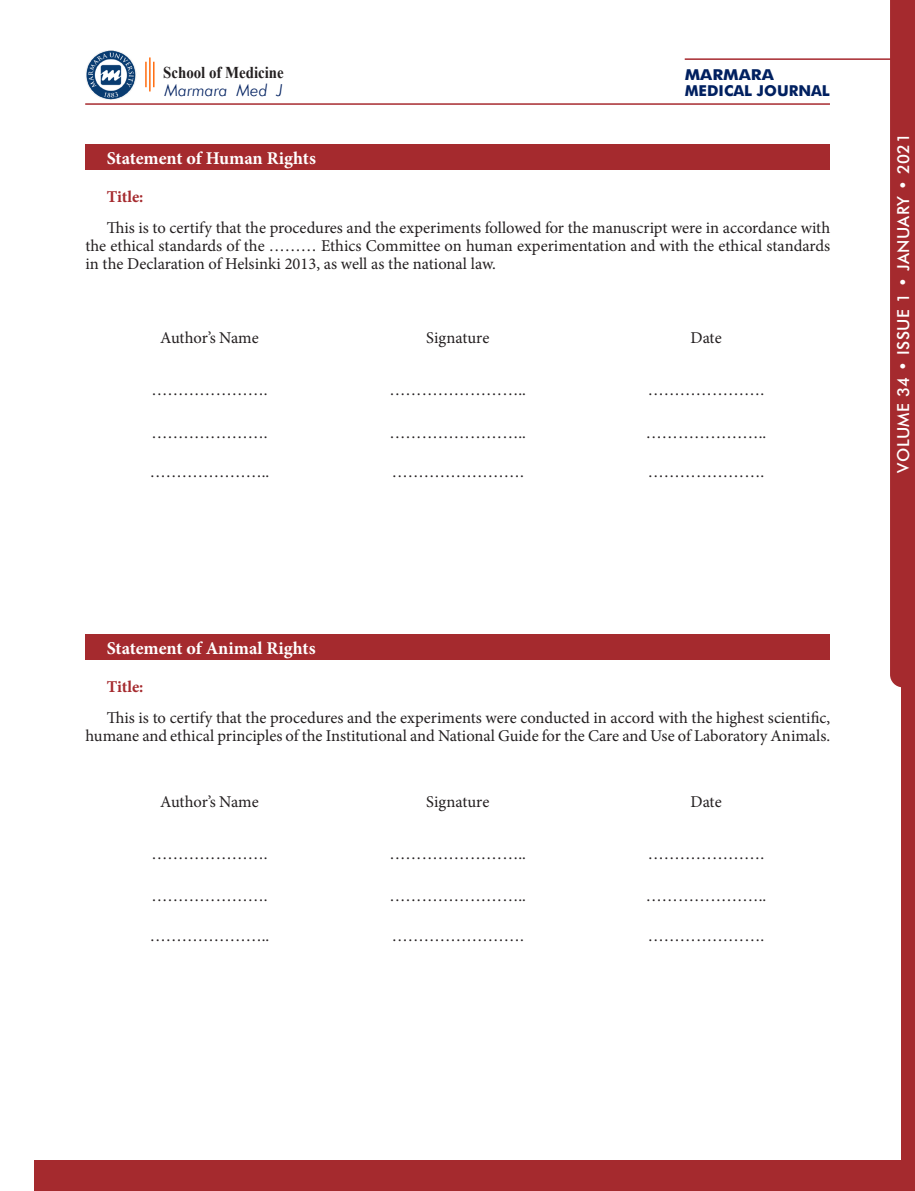
<style>
.page{position:relative;width:915px;height:1191px;background:#fff}
.page>*{position:absolute;margin:0;border:0;box-sizing:border-box;transform-origin:0 0}
.t1{font:700 18px "Minion Pro";letter-spacing:-.005em;color:#fff}
.Mnormal_tr{font:16.5px/18px "Minion Pro";color:#231f20;text-align:justify}
.t2{font:500 16.5px "Futura BT";letter-spacing:.03em;color:#fff}
.t3{font:700 16.5px "Times New Roman";color:#231f20;scale:.9 1}
.t4{font:700 16.5px "Minion Pro";letter-spacing:-.005em;color:#a52a2e}
.t5{font:italic 300 16.5px "Futura BT";color:#002060}
.t6{font:700 15px/16.5px "Futura BT";color:#002060;scale:1.12 1}
</style>
<div class="page">
<hr style="left:85px;top:103px;width:744px;height:2px;background:#a72b30">
<hr style="left:684px;top:58px;width:230px;height:2px;background:#a72b30">
<div style="left:889px;top:0;width:25px;height:687px;background:#a52a2e"></div>
<div style="left:901px;top:663px;width:13px;height:519px;background:#a52a2e"></div>
<img style="left:86px;top:50px;width:50px;height:50px">
<hr style="left:149px;top:57px;width:1px;height:34px;background:#ff6d10">
<hr style="left:145px;top:62px;width:2px;height:25px;background:#ff6d10">
<svg style="left:153px;top:62px;width:1px;height:25px"></svg>
<div style="left:35px;top:1160px;width:879px;height:31px;background:#a52a2e"></div>
<hr style="left:914px;top:1160px;width:1px;height:31px;background:#a52a2e">
<div style="left:85px;top:144px;width:744px;height:26px;background:#a52a2e"></div>
<div style="left:85px;top:634px;width:744px;height:26px;background:#a52a2e"></div>
<p class="t3" style="left:163px;top:61px;width:135px">School of Medicine</p>
<p class="t5" style="left:164px;top:80px;width:120px">Marmara Med J</p>
<p class="t6" style="left:684px;top:66px;width:131px">MARMARA<br>MEDICAL JOURNAL</p>
<h2 class="t1" style="left:107px;top:145px;width:211px">Statement of Human Rights</h2>
<h2 class="t4" style="left:107px;top:185px;width:38px">Title:</h2>
<p class="Mnormal_tr" style="left:85px;top:219px;width:746px;text-indent:21px">This is to certify that the procedures and the experiments followed for the manuscript were in accordance with the ethical standards of the ……… Ethics Committee on human experimentation and with the ethical standards in the Declaration of Helsinki 2013, as well as the national law.</p>
<p class="Mnormal_tr" style="left:160px;top:329px;width:100px">Author’s Name</p>
<p class="Mnormal_tr" style="left:426px;top:329px;width:65px">Signature</p>
<p class="Mnormal_tr" style="left:690px;top:329px;width:33px">Date</p>
<p class="Mnormal_tr" style="left:151px;top:381px;width:117px">………………….</p>
<p class="Mnormal_tr" style="left:389px;top:381px;width:138px">……………………..</p>
<p class="Mnormal_tr" style="left:647px;top:381px;width:118px">………………….</p>
<p class="Mnormal_tr" style="left:151px;top:424px;width:117px">………………….</p>
<p class="Mnormal_tr" style="left:389px;top:424px;width:138px">……………………..</p>
<p class="Mnormal_tr" style="left:645px;top:424px;width:122px">…………………..</p>
<p class="Mnormal_tr" style="left:150px;top:463px;width:121px">…………………..</p>
<p class="Mnormal_tr" style="left:391px;top:463px;width:133px">…………………….</p>
<p class="Mnormal_tr" style="left:647px;top:463px;width:118px">………………….</p>
<h2 class="t1" style="left:107px;top:635px;width:210px">Statement of Animal Rights</h2>
<h2 class="t4" style="left:107px;top:675px;width:38px">Title:</h2>
<p class="Mnormal_tr" style="left:85px;top:709px;width:746px;text-align:right">This is to certify that the procedures and the experiments were conducted in accord with the highest scientific, humane and ethical principles of the Institutional and National Guide for the Care and Use of Laboratory Animals.</p>
<p class="Mnormal_tr" style="left:160px;top:792px;width:100px">Author’s Name</p>
<p class="Mnormal_tr" style="left:426px;top:792px;width:65px">Signature</p>
<p class="Mnormal_tr" style="left:690px;top:792px;width:33px">Date</p>
<p class="Mnormal_tr" style="left:151px;top:844px;width:117px">………………….</p>
<p class="Mnormal_tr" style="left:389px;top:844px;width:138px">……………………..</p>
<p class="Mnormal_tr" style="left:647px;top:844px;width:118px">………………….</p>
<p class="Mnormal_tr" style="left:151px;top:887px;width:117px">………………….</p>
<p class="Mnormal_tr" style="left:389px;top:887px;width:138px">……………………..</p>
<p class="Mnormal_tr" style="left:645px;top:887px;width:122px">…………………..</p>
<p class="Mnormal_tr" style="left:150px;top:926px;width:121px">…………………..</p>
<p class="Mnormal_tr" style="left:391px;top:926px;width:133px">…………………….</p>
<p class="Mnormal_tr" style="left:647px;top:926px;width:118px">………………….</p>
<p class="t2" style="left:892px;top:472px;width:341px;rotate:-90deg">VOLUME 34 • ISSUE 1 • JANUARY • 2021</p>
</div>
